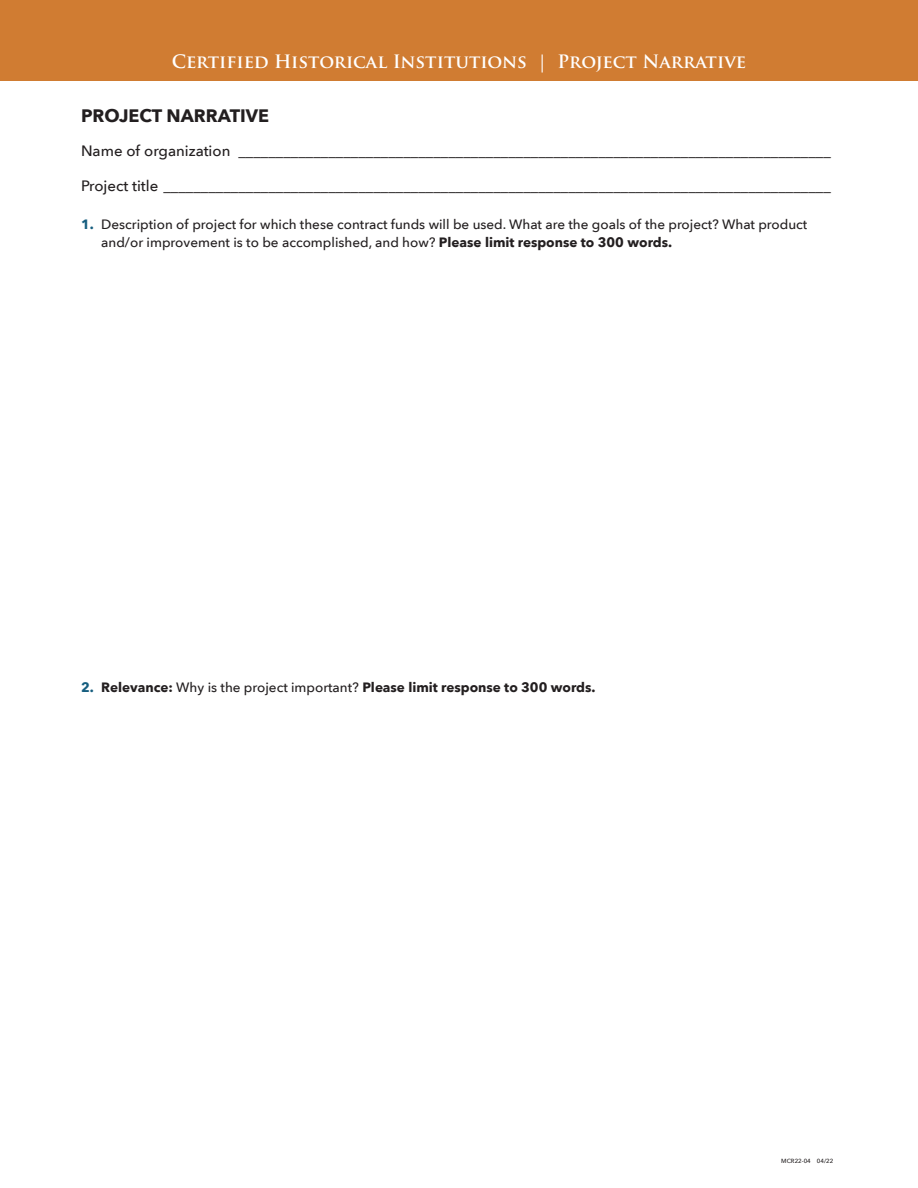
<style>
.page{position:relative;width:918px;height:1188px;background:#fff}
.page>*{position:absolute;margin:0;border:0;box-sizing:border-box;transform-origin:0 0}
.headline{font:700 18px "Trajan Pro";color:#fff}
.subhead{font:700 18px "Avenir Next LT Pro";color:#231f20}
.text_med_w_tabs{font:500 15px "Avenir Next LT Pro";color:#231f20}
.t1{font:500 13.5px/18px "Avenir Next LT Pro";color:#231f20}
.t2{font:700 13.5px "Avenir Next LT Pro";color:#231f20}
.t3{font:500 6px "Avenir Next LT Pro";color:#231f20}
.s1{font-weight:700;color:#165e7f}
.s2{font-weight:700}
.s3{color:#165e7f}
.s4{font-weight:500}
</style>
<div class="page">
<div style="left:0;top:0;width:918px;height:81px;background:#d07c32"></div>
<p class="headline" style="left:172px;top:50px;width:576px">Certified Historical Institutions | Project Narrative</p>
<p class="subhead" style="left:81px;top:104px;width:190px">PROJECT NARRATIVE</p>
<p class="text_med_w_tabs" style="left:81px;top:142px;width:751px">Name of organization _______________________________________________________________________________</p>
<p class="text_med_w_tabs" style="left:81px;top:176px;width:751px">Project title _________________________________________________________________________________________</p>
<p class="t1" style="left:101px;top:215px;width:708px;text-indent:-20px"><span class="s1">1.</span> Description of project for which these contract funds will be used. What are the goals of the project? What product and/or improvement is to be accomplished, and how? <span class="s2">Please limit response to 300 words.</span></p>
<p class="t2" style="left:81px;top:679px;width:516px"><span class="s3">2.</span> Relevance: <span class="s4">Why is the project important?</span> Please limit response to 300 words.</p>
<p class="t3" style="left:781px;top:1158px;width:54px">MCR22-04 04/22</p>
</div>
